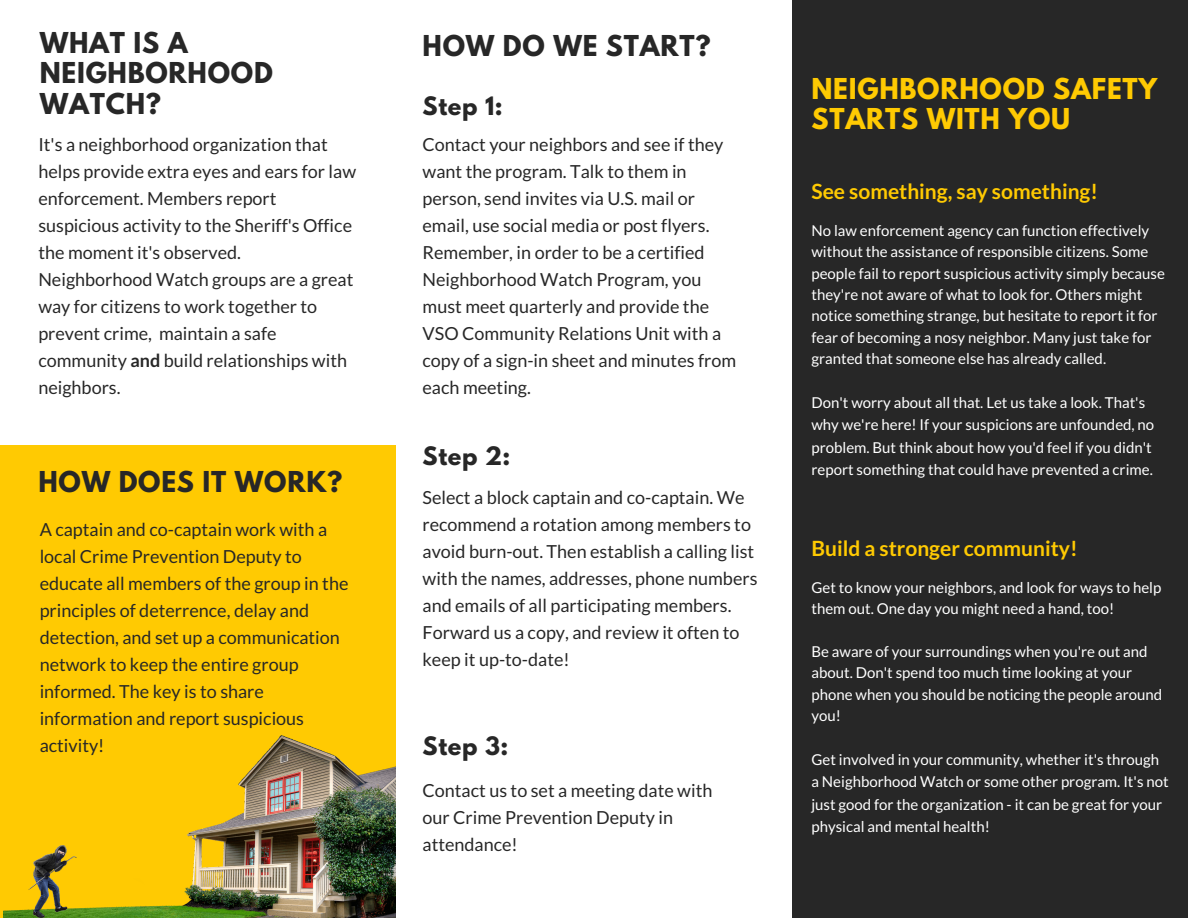
<style>
.page{position:relative;width:1188px;height:918px;background:#fff}
.page>*{position:absolute;margin:0;border:0;box-sizing:border-box;transform-origin:0 0}
.t1{font:700 25.5px/30.3px "League Spartan";letter-spacing:.03em;color:#272727}
.t2{font:700 25.5px "League Spartan";letter-spacing:.03em;color:#ffca02}
.t3{font:700 22.5px "League Spartan";letter-spacing:.03em;color:#272727}
.t4{font:700 21px "Lato";color:#ffca02}
.t5{font:18px/27px "Lato";color:#272727}
.t6{font:15px/21.3px "Lato";color:#fff}
.s1{font-weight:700}
</style>
<div class="page">
<div style="left:0;top:445px;width:396px;height:473px;background:#ffca02"></div>
<div style="left:792px;top:0;width:396px;height:918px;background:#272727"></div>
<img style="left:3px;top:736px;width:393px;height:182px">
<img style="left:28px;top:846px;width:49px;height:72px">
<p class="t1" style="left:40px;top:31px;width:235px">WHAT IS A<br>NEIGHBORHOOD<br>WATCH?</p>
<p class="t5" style="left:38px;top:131px;width:319px">It's a neighborhood organization that helps provide extra eyes and ears for law enforcement. Members report suspicious activity to the Sheriff's Office the moment it's observed.<br>Neighborhood Watch groups are a great way for citizens to work together to prevent crime, maintain a safe community <span class="s1">and</span> build relationships with neighbors.</p>
<p class="t1" style="left:38px;top:470px;width:306px">HOW DOES IT WORK?</p>
<p class="t5" style="left:40px;top:516px;width:310px">A captain and co-captain work with a local Crime Prevention Deputy to educate all members of the group in the principles of deterrence, delay and detection, and set up a communication network to keep the entire group informed. The key is to share information and report suspicious activity!</p>
<p class="t1" style="left:423px;top:34px;width:290px">HOW DO WE START?</p>
<p class="t3" style="left:423px;top:95px;width:82px">Step 1:</p>
<p class="t5" style="left:423px;top:131px;width:315px">Contact your neighbors and see if they want the program. Talk to them in person, send invites via U.S. mail or email, use social media or post flyers.<br>Remember, in order to be a certified Neighborhood Watch Program, you must meet quarterly and provide the VSO Community Relations Unit with a copy of a sign-in sheet and minutes from each meeting.</p>
<p class="t3" style="left:423px;top:445px;width:89px">Step 2:</p>
<p class="t5" style="left:423px;top:483px;width:336px">Select a block captain and co-captain. We recommend a rotation among members to avoid burn-out. Then establish a calling list with the names, addresses, phone numbers and emails of all participating members.<br>Forward us a copy, and review it often to keep it up-to-date!</p>
<p class="t3" style="left:423px;top:735px;width:87px">Step 3:</p>
<p class="t5" style="left:423px;top:777px;width:291px">Contact us to set a meeting date with our Crime Prevention Deputy in attendance!</p>
<p class="t2" style="left:812px;top:76px;width:347px">NEIGHBORHOOD SAFETY</p>
<p class="t2" style="left:812px;top:106px;width:260px">STARTS WITH YOU</p>
<p class="t4" style="left:812px;top:178px;width:288px">See something, say something!</p>
<p class="t6" style="left:812px;top:219px;width:355px">No law enforcement agency can function effectively without the assistance of responsible citizens. Some people fail to report suspicious activity simply because they're not aware of what to look for. Others might notice something strange, but hesitate to report it for fear of becoming a nosy neighbor. Many just take for granted that someone else has already called.</p>
<p class="t6" style="left:812px;top:391px;width:344px;line-height:22.5px">Don't worry about all that. Let us take a look. That's why we're here! If your suspicions are unfounded, no problem. But think about how you'd feel if you didn't report something that could have prevented a crime.</p>
<p class="t4" style="left:812px;top:535px;width:268px">Build a stronger community!</p>
<p class="t6" style="left:812px;top:576px;width:351px">Get to know your neighbors, and look for ways to help them out. One day you might need a hand, too!</p>
<p class="t6" style="left:812px;top:640px;width:352px">Be aware of your surroundings when you're out and about. Don't spend too much time looking at your phone when you should be noticing the people around you!</p>
<p class="t6" style="left:812px;top:748px;width:359px;line-height:22.5px">Get involved in your community, whether it's through a Neighborhood Watch or some other program. It's not just good for the organization - it can be great for your physical and mental health!</p>
</div>
